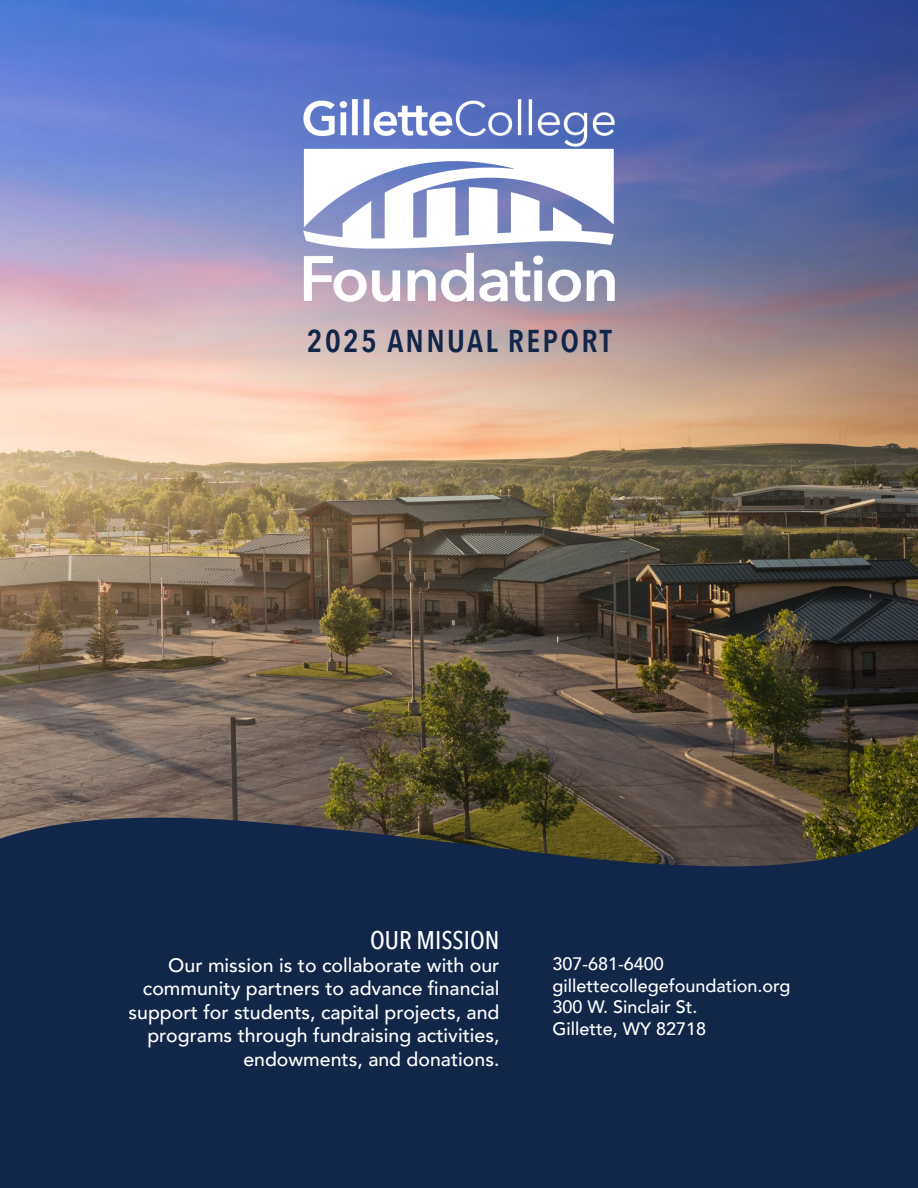
<style>
.page{position:relative;width:918px;height:1188px;background:#fff}
.page>*{position:absolute;margin:0;border:0;box-sizing:border-box;transform-origin:0 0}
.t1{font:600 31.5px "Avenir Next Condensed";letter-spacing:.075em;color:#12264a}
.t2{font:500 25.5px "Avenir Next Condensed";color:#fff}
.t3{font:500 19.5px/23.4px "Avenir";color:#fff;text-align:right}
.t4{font:500 18px "Avenir";color:#fff}
</style>
<div class="page">
<img style="left:0;top:0;width:918px;height:807px">
<svg style="left:0;top:807px;width:918px;height:152px;background:#222f45"></svg>
<div style="left:0;top:959px;width:918px;height:229px;background:#12264a"></div>
<img style="left:304px;top:99px;width:310px;height:202px">
<p class="t1" style="left:307px;top:314px;width:306px">2025 ANNUAL REPORT</p>
<p class="t2" style="left:370px;top:924px;width:131px">OUR MISSION</p>
<p class="t3" style="left:129px;top:952px;width:372px">Our mission is to collaborate with our community partners to advance financial support for students, capital projects, and programs through fundraising activities, endowments, and donations.</p>
<p class="t4" style="left:552px;top:948px;width:113px">307-681-6400</p>
<p class="t4" style="left:552px;top:970px;width:240px">gillettecollegefoundation.org</p>
<p class="t4" style="left:552px;top:992px;width:147px">300 W. Sinclair St.</p>
<p class="t4" style="left:552px;top:1013px;width:155px">Gillette, WY 82718</p>
</div>
